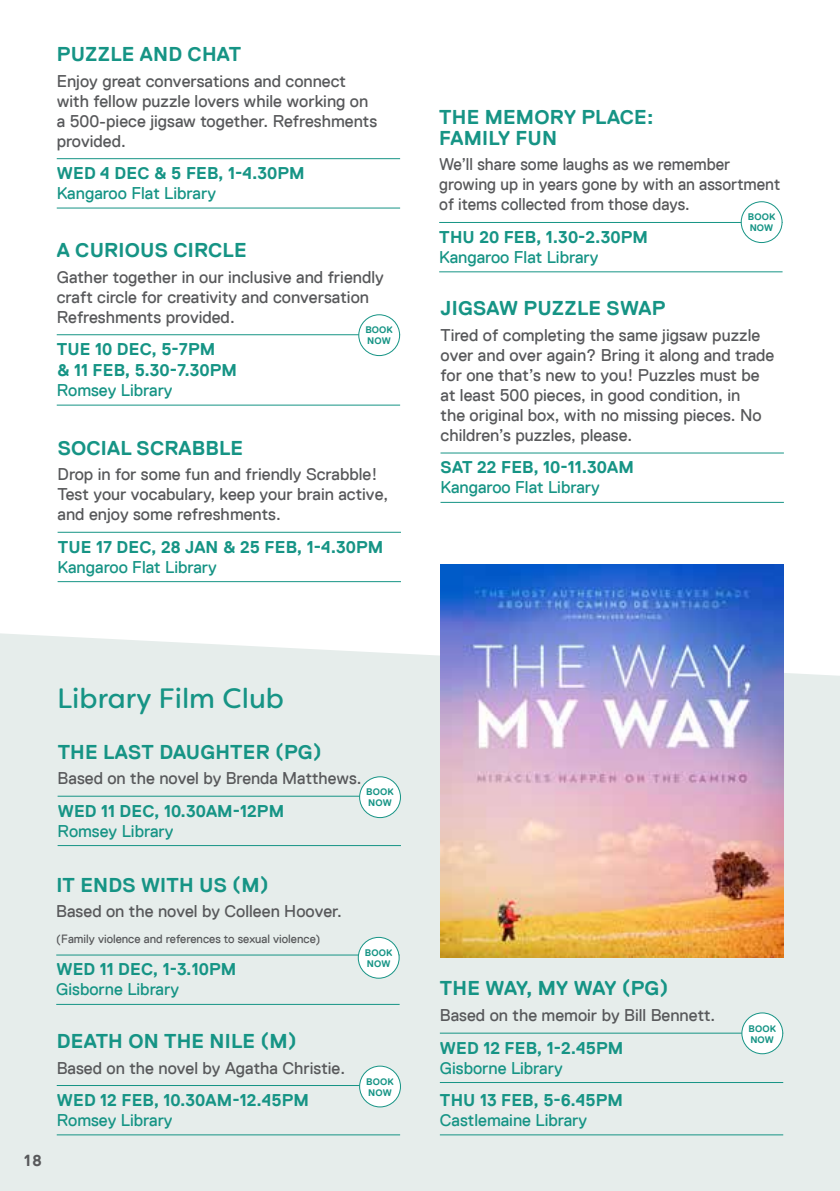
<style>
.page{position:relative;width:840px;height:1191px;background:#fff}
.page>*{position:absolute;margin:0;border:0;box-sizing:border-box;transform-origin:0 0}
.t1{font:28px "Filson Soft";color:#169485}
.t2{font:700 20px/21px "Replica";letter-spacing:.01em;color:#169485}
.t3{font:17px/20px "Replica";color:#58595b}
.t4{font:700 17px/21px "Replica";letter-spacing:.01em;color:#169485}
.t5{font:17px "Replica";color:#169485}
.t6{font:17px/20px "Replica";color:#58595b;scale:.96 1}
.t7{font:700 16px "Replica";color:#58595b}
.t8{font:12px "Replica";color:#58595b}
.t9{font:700 9.6px/10.8px "Replica";letter-spacing:.01em;color:#169485}
</style>
<div class="page">
<div style="left:0;top:633px;width:839px;height:558px;background:#e6edeb"></div>
<hr style="left:57px;top:158px;width:343px;height:1px;background:#169485">
<hr style="left:57px;top:207px;width:343px;height:1px;background:#169485">
<hr style="left:58px;top:532px;width:343px;height:1px;background:#169485">
<hr style="left:58px;top:581px;width:343px;height:1px;background:#169485">
<hr style="left:440px;top:452px;width:343px;height:1px;background:#169485">
<hr style="left:440px;top:502px;width:343px;height:1px;background:#169485">
<hr style="left:439px;top:222px;width:343px;height:1px;background:#169485">
<hr style="left:439px;top:271px;width:343px;height:1px;background:#169485">
<div style="left:740px;top:202px;width:41px;height:40px;background:#fff;border-radius:50%"></div>
<div style="left:740px;top:201px;width:42px;height:42px;border:1px solid #169485;border-radius:50%"></div>
<hr style="left:58px;top:795px;width:343px;height:1px;background:#169485">
<hr style="left:58px;top:845px;width:343px;height:1px;background:#169485">
<div style="left:359px;top:777px;width:41px;height:40px;background:#fff;border-radius:50%"></div>
<div style="left:359px;top:776px;width:42px;height:42px;border:1px solid #169485;border-radius:50%"></div>
<hr style="left:56px;top:954px;width:343px;height:1px;background:#169485">
<hr style="left:56px;top:1004px;width:343px;height:1px;background:#169485">
<div style="left:358px;top:937px;width:41px;height:41px;background:#fff;border-radius:50%"></div>
<div style="left:357px;top:937px;width:42px;height:41px;border:1px solid #169485;border-radius:50%"></div>
<hr style="left:439px;top:1032px;width:343px;height:1px;background:#169485">
<hr style="left:439px;top:1082px;width:343px;height:1px;background:#169485">
<hr style="left:439px;top:1134px;width:343px;height:1px;background:#169485">
<div style="left:741px;top:1013px;width:41px;height:40px;background:#fff;border-radius:50%"></div>
<div style="left:741px;top:1012px;width:41px;height:42px;border:1px solid #169485;border-radius:50%"></div>
<img style="left:440px;top:564px;width:343px;height:393px">
<hr style="left:57px;top:334px;width:343px;height:1px;background:#169485">
<hr style="left:57px;top:404px;width:343px;height:1px;background:#169485">
<div style="left:358px;top:315px;width:41px;height:40px;background:#fff;border-radius:50%"></div>
<div style="left:358px;top:314px;width:42px;height:42px;border:1px solid #169485;border-radius:50%"></div>
<hr style="left:57px;top:1085px;width:343px;height:1px;background:#169485">
<hr style="left:57px;top:1134px;width:343px;height:1px;background:#169485">
<div style="left:359px;top:1066px;width:41px;height:41px;background:#fff;border-radius:50%"></div>
<div style="left:359px;top:1065px;width:42px;height:42px;border:1px solid #169485;border-radius:50%"></div>
<p class="t2" style="left:57px;top:44px;width:186px">PUZZLE AND CHAT</p>
<p class="t3" style="left:57px;top:71px;width:322px">Enjoy great conversations and connect with fellow puzzle lovers while working on a 500-piece jigsaw together. Refreshments provided.</p>
<p class="t4" style="left:57px;top:163px;width:249px">WED 4 DEC &amp; 5 FEB, 1-4.30PM</p>
<p class="t5" style="left:57px;top:184px;width:161px">Kangaroo Flat Library</p>
<p class="t2" style="left:57px;top:240px;width:191px">A CURIOUS CIRCLE</p>
<p class="t3" style="left:57px;top:267px;width:328px">Gather together in our inclusive and friendly craft circle for creativity and conversation<br>Refreshments provided.</p>
<p class="t4" style="left:57px;top:339px;width:182px">TUE 10 DEC, 5-7PM<br>&amp; 11 FEB, 5.30-7.30PM</p>
<p class="t5" style="left:57px;top:381px;width:117px">Romsey Library</p>
<p class="t9" style="left:365px;top:325px;width:29px">BOOK<br>NOW</p>
<p class="t2" style="left:58px;top:437px;width:187px">SOCIAL SCRABBLE</p>
<p class="t3" style="left:58px;top:464px;width:332px">Drop in for some fun and friendly Scrabble!<br>Test your vocabulary, keep your brain active, and enjoy some refreshments.</p>
<p class="t4" style="left:58px;top:536px;width:327px">TUE 17 DEC, 28 JAN &amp; 25 FEB, 1-4.30PM</p>
<p class="t5" style="left:58px;top:557px;width:161px">Kangaroo Flat Library</p>
<p class="t7" style="left:24px;top:1151px;width:19px">18</p>
<h1 class="t1" style="left:57px;top:680px;width:228px">Library Film Club</h1>
<p class="t2" style="left:58px;top:741px;width:265px">THE LAST DAUGHTER (PG)</p>
<p class="t3" style="left:58px;top:768px;width:305px">Based on the novel by Brenda Matthews.</p>
<p class="t4" style="left:58px;top:800px;width:228px">WED 11 DEC, 10.30AM-12PM</p>
<p class="t5" style="left:58px;top:821px;width:117px">Romsey Library</p>
<p class="t9" style="left:366px;top:787px;width:29px">BOOK<br>NOW</p>
<p class="t2" style="left:56px;top:874px;width:214px">IT ENDS WITH US (M)</p>
<p class="t3" style="left:56px;top:901px;width:287px">Based on the novel by Colleen Hoover.</p>
<p class="t8" style="left:56px;top:932px;width:265px">(Family violence and references to sexual violence)</p>
<p class="t4" style="left:56px;top:959px;width:181px">WED 11 DEC, 1-3.10PM</p>
<p class="t5" style="left:56px;top:980px;width:124px">Gisborne Library</p>
<p class="t2" style="left:57px;top:1030px;width:241px">DEATH ON THE NILE (M)</p>
<p class="t3" style="left:57px;top:1057px;width:290px">Based on the novel by Agatha Christie.</p>
<p class="t4" style="left:57px;top:1089px;width:253px">WED 12 FEB, 10.30AM-12.45PM</p>
<p class="t5" style="left:57px;top:1110px;width:117px">Romsey Library</p>
<p class="t9" style="left:365px;top:947px;width:29px">BOOK<br>NOW</p>
<p class="t9" style="left:366px;top:1076px;width:29px">BOOK<br>NOW</p>
<p class="t2" style="left:439px;top:106px;width:215px">THE MEMORY PLACE:<br>FAMILY FUN</p>
<p class="t6" style="left:439px;top:155px;width:356px">We’ll share some laughs as we remember growing up in years gone by with an assortment of items collected from those days.</p>
<p class="t4" style="left:439px;top:226px;width:210px">THU 20 FEB, 1.30-2.30PM</p>
<p class="t5" style="left:439px;top:247px;width:161px">Kangaroo Flat Library</p>
<p class="t9" style="left:747px;top:212px;width:29px">BOOK<br>NOW</p>
<p class="t2" style="left:440px;top:298px;width:226px">JIGSAW PUZZLE SWAP</p>
<p class="t3" style="left:440px;top:325px;width:335px">Tired of completing the same jigsaw puzzle over and over again? Bring it along and trade for one that’s new to you! Puzzles must be at least 500 pieces, in good condition, in<br>the original box, with no missing pieces. No children’s puzzles, please.</p>
<p class="t4" style="left:440px;top:457px;width:195px">SAT 22 FEB, 10-11.30AM</p>
<p class="t5" style="left:440px;top:478px;width:161px">Kangaroo Flat Library</p>
<p class="t2" style="left:439px;top:978px;width:230px">THE WAY, MY WAY (PG)</p>
<p class="t3" style="left:439px;top:1005px;width:277px">Based on the memoir by Bill Bennett.</p>
<p class="t4" style="left:439px;top:1037px;width:185px">WED 12 FEB, 1-2.45PM</p>
<p class="t5" style="left:439px;top:1058px;width:124px">Gisborne Library</p>
<p class="t4" style="left:439px;top:1089px;width:184px">THU 13 FEB, 5-6.45PM</p>
<p class="t5" style="left:439px;top:1110px;width:149px">Castlemaine Library</p>
<p class="t9" style="left:748px;top:1023px;width:29px">BOOK<br>NOW</p>
</div>
